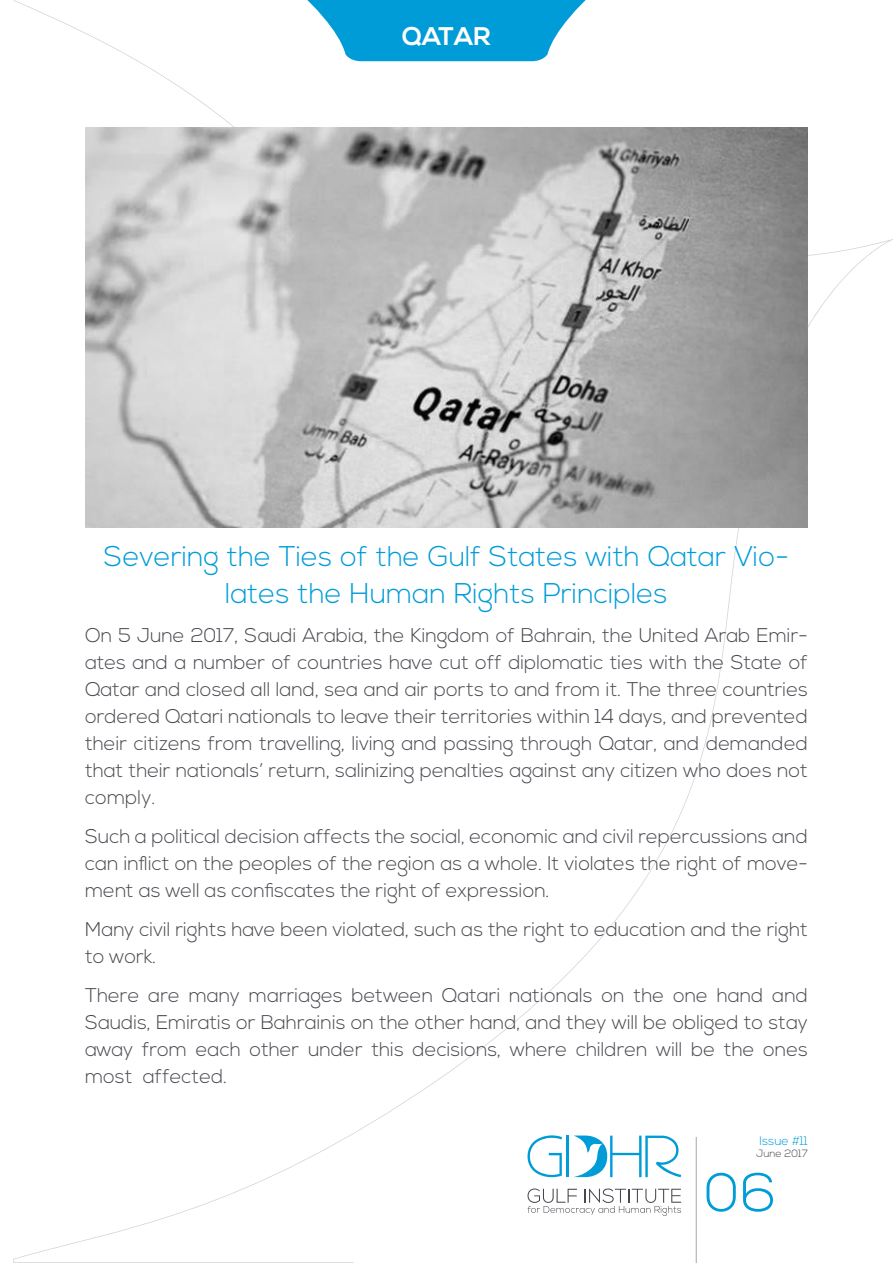
<style>
.page{position:relative;width:893px;height:1263px;background:#fff}
.page>*{position:absolute;margin:0;border:0;box-sizing:border-box;transform-origin:0 0}
.t1{font:300 54.45px "Nexa";color:#009cd8}
.t2{font:300 28.5px "Nexa";color:#009cd8}
.t3{font:700 25.5px "Nexa";color:#fff}
.t4{font:300 19.8px/27px "Nexa";color:#48474f;text-align:justify}
.t5{font:300 12.3px "Nexa";color:#009cd8}
.t6{font:300 10.5px "Nexa";color:#48474f}
</style>
<div class="page">
<svg style="left:527px;top:1188px;width:154px;height:28px"></svg>
<svg style="left:527px;top:1135px;width:35px;height:42px"></svg>
<hr style="left:566px;top:1135px;width:3px;height:42px;background:#009cd8">
<svg style="left:574px;top:1135px;width:107px;height:42px"></svg>
<hr style="left:696px;top:1137px;width:1px;height:126px;background:#a7a9ac">
<svg style="left:307px;top:0;width:279px;height:61px"></svg>
<img style="left:85px;top:128px;width:723px;height:399px">
<p class="t3" style="left:402px;top:21px;width:90px">QATAR</p>
<h2 class="t2" style="left:104px;top:539px;width:687px">Severing the Ties of the Gulf States with Qatar Vio-</h2>
<h2 class="t2" style="left:225px;top:577px;width:444px">lates the Human Rights Principles</h2>
<p class="t4" style="left:85px;top:623px;width:724px">On 5 June 2017, Saudi Arabia, the Kingdom of Bahrain, the United Arab Emir-</p>
<p class="t4" style="left:85px;top:677px;width:724px">Qatar and closed all land, sea and air ports to and from .i t The three countries ordered Qatari nationals to leave their territories within 14 days, and prevented their citizens from travelling, living and passing through Qatar, and demanded that their nationals’ return, salinizing penalties against any citizen who does not comply.</p>
<p class="t4" style="left:85px;top:824px;width:724px">Such a political decision affects the social, economic and civil repercussions and</p>
<p class="t4" style="left:85px;top:878px;width:466px">ment as well as confiscates the right of expression.</p>
<p class="t4" style="left:85px;top:650px;width:724px">ates and a number of countries have cut off diplomatic ties with the State of</p>
<p class="t4" style="left:85px;top:851px;width:724px">can inflict on the peoples of the region as a whole It. violates the right of move-</p>
<p class="t4" style="left:85px;top:917px;width:724px">Many civil rights have been violated, such as the right to education and the right to work.</p>
<p class="t4" style="left:85px;top:983px;width:724px">There are many marriages between Qatari nationals on the one hand and</p>
<p class="t4" style="left:85px;top:1010px;width:724px">Saudis, Emiratis or Bahrainis on the other hand, and they will be obliged to stay</p>
<p class="t4" style="left:85px;top:1037px;width:724px">away from each other under this decisions, where children will be the ones</p>
<p class="t4" style="left:143px;top:1064px;width:86px">affected.</p>
<p class="t4" style="left:85px;top:1064px;width:49px">most</p>
<p class="t5" style="left:760px;top:1133px;width:50px">Issue #11</p>
<p class="t6" style="left:756px;top:1147px;width:53px">June 2017</p>
<h1 class="t1" style="left:705px;top:1161px;width:73px">06</h1>
</div>
